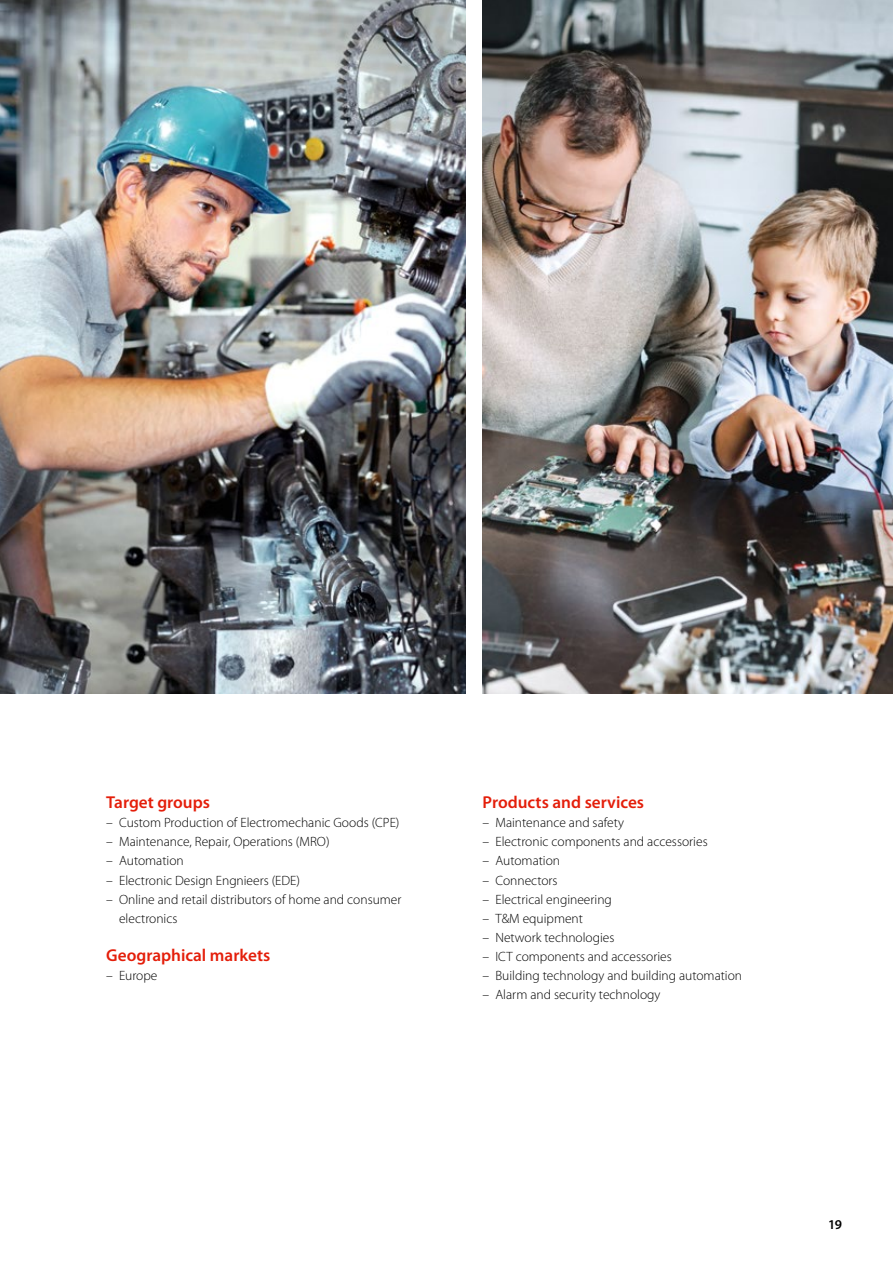
<style>
.page{position:relative;width:893px;height:1263px;background:#fff}
.page>*{position:absolute;margin:0;border:0;box-sizing:border-box;transform-origin:0 0}
.t1{font:600 17.25px "Myriad Pro";color:#e41e0a}
.t2{font:300 13.5px/19.2px "Myriad Pro";color:#000}
.t3{font:600 13.5px "Myriad Pro";color:#000}
</style>
<div class="page">
<img style="left:483px;top:0;width:410px;height:693px">
<img style="left:1px;top:0;width:465px;height:693px">
<img style="left:0;top:0;width:1px;height:693px">
<p class="t1" style="left:106px;top:793px;width:105px">Target groups</p>
<p class="t2" style="left:106px;top:813px;width:295px">– Custom Production of Electromechanic Goods (CPE)</p>
<p class="t2" style="left:106px;top:832px;width:225px">– Maintenance, Repair, Operations (MRO)</p>
<p class="t2" style="left:106px;top:851px;width:79px">– Automation</p>
<p class="t2" style="left:106px;top:871px;width:195px">– Electronic Design Engnieers (EDE)</p>
<p class="t2" style="left:119px;top:890px;width:284px;text-indent:-13px">– Online and retail distributors of home and consumer electronics</p>
<p class="t1" style="left:106px;top:946px;width:166px">Geographical markets</p>
<p class="t2" style="left:106px;top:966px;width:53px">– Europe</p>
<p class="t1" style="left:483px;top:793px;width:163px">Products and services</p>
<p class="t2" style="left:483px;top:813px;width:143px">– Maintenance and safety</p>
<p class="t2" style="left:483px;top:832px;width:227px">– Electronic components and accessories</p>
<p class="t2" style="left:483px;top:851px;width:79px">– Automation</p>
<p class="t2" style="left:483px;top:871px;width:77px">– Connectors</p>
<p class="t2" style="left:483px;top:890px;width:131px">– Electrical engineering</p>
<p class="t2" style="left:483px;top:909px;width:102px">– T&amp;M equipment</p>
<p class="t2" style="left:483px;top:928px;width:133px">– Network technologies</p>
<p class="t2" style="left:483px;top:947px;width:191px">– ICT components and accessories</p>
<p class="t2" style="left:483px;top:966px;width:261px">– Building technology and building automation</p>
<p class="t2" style="left:483px;top:985px;width:179px">– Alarm and security technology</p>
<p class="t3" style="left:828px;top:1217px;width:15px">19</p>
</div>
